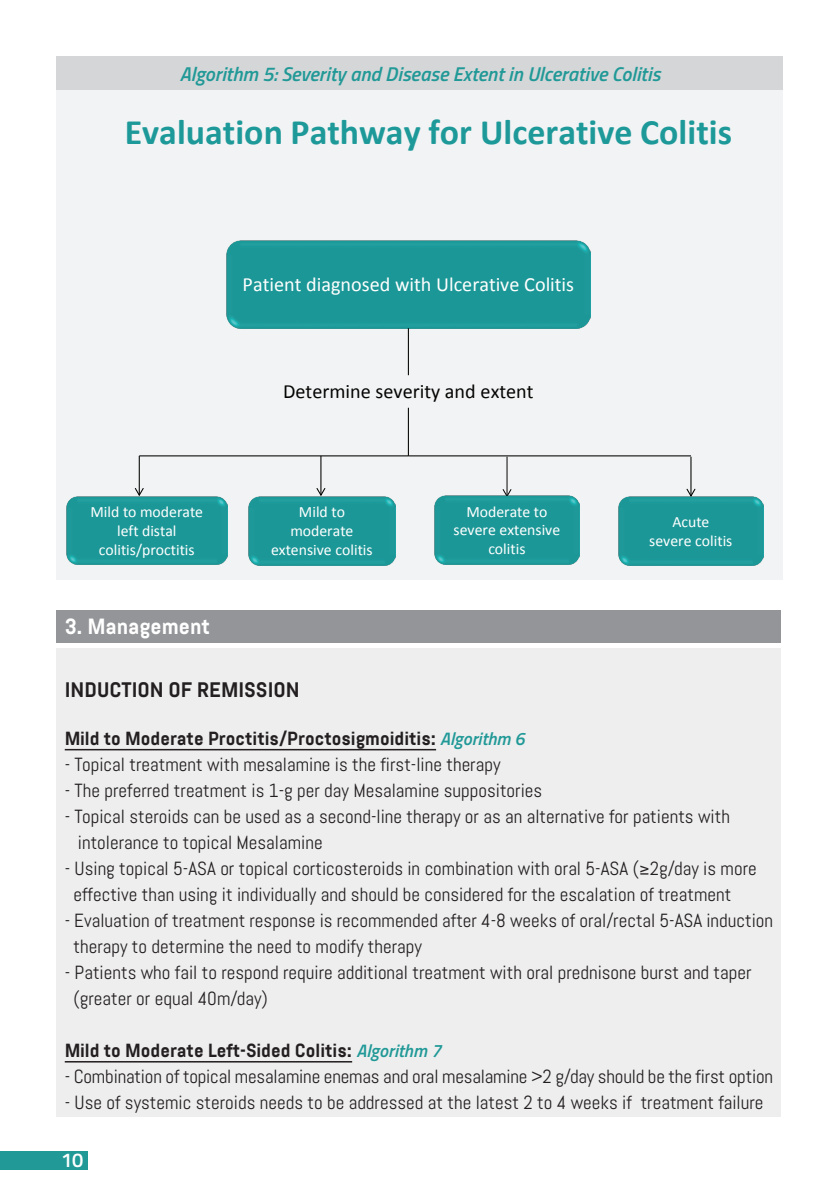
<style>
.page{position:relative;width:840px;height:1191px;background:#fff}
.page>*{position:absolute;margin:0;border:0;box-sizing:border-box;transform-origin:0 0}
.t1{font:700 35.8px "Calibri";color:#1e9999}
.t2{font:700 22px "Abel Pro";color:#fff}
.t3{font:700 21px "Abel Pro";color:#231f20}
.t4{font:20.2px "Calibri";color:#fff}
.t5{font:20.2px "Calibri";color:#040503}
.t6{font:italic 600 20px "Titillium";color:#219997}
.t7{font:600 20px "Titillium";color:#fff}
.t8{font:19px/26px "Abel";color:#231f20}
.t9{font:700 19px "Abel Pro";color:#231f20}
.t10{font:15.8px/18.8px "Calibri";color:#fff;text-align:center}
.s1{font-family:"Titillium";font-weight:600;font-style:italic;font-size:18px;color:#219997}
.s2{font-family:"Titillium"}
</style>
<div class="page">
<div style="left:0;top:1151px;width:88px;height:18px;background:#219997"></div>
<div style="left:57px;top:62px;width:725px;height:518px;background:#f2f3f4"></div>
<div style="left:57px;top:610px;width:723px;height:32px;background:#939598"></div>
<div style="left:57px;top:648px;width:723px;height:469px;background:#eeeeef"></div>
<hr style="left:65px;top:749px;width:371px;height:1px;background:#231f20">
<hr style="left:65px;top:1061px;width:287px;height:1px;background:#231f20">
<div style="left:226px;top:240px;width:364px;height:88px;background:#1c9797"></div>
<hr style="left:407px;top:328px;width:1px;height:47px;background:#040503">
<hr style="left:407px;top:408px;width:1px;height:48px;background:#040503">
<hr style="left:139px;top:455px;width:269px;height:1px;background:#040503">
<hr style="left:408px;top:455px;width:282px;height:1px;background:#040503">
<hr style="left:139px;top:456px;width:1px;height:39px;background:#040503">
<svg style="left:134px;top:487px;width:10px;height:9px"></svg>
<hr style="left:320px;top:456px;width:1px;height:39px;background:#040503">
<svg style="left:316px;top:487px;width:10px;height:9px"></svg>
<hr style="left:506px;top:457px;width:1px;height:39px;background:#040503">
<svg style="left:501px;top:488px;width:10px;height:8px"></svg>
<hr style="left:690px;top:457px;width:1px;height:39px;background:#040503">
<svg style="left:686px;top:488px;width:10px;height:8px"></svg>
<div style="left:248px;top:496px;width:147px;height:69px;background:#1c9797"></div>
<div style="left:67px;top:496px;width:160px;height:68px;background:#1c9797"></div>
<div style="left:434px;top:496px;width:145px;height:68px;background:#1c9797"></div>
<div style="left:618px;top:496px;width:145px;height:69px;background:#1c9797"></div>
<div style="left:57px;top:57px;width:725px;height:33px;background:#d5d6d8"></div>
<p class="t6" style="left:179px;top:59px;width:482px">Algorithm 5: Severity and Disease Extent in Ulcerative Colitis</p>
<h1 class="t1" style="left:125px;top:110px;width:608px">Evaluation Pathway for Ulcerative Colitis</h1>
<p class="t4" style="left:242px;top:272px;width:332px">Patient diagnosed with Ulcerative Colitis</p>
<p class="t5" style="left:283px;top:379px;width:252px">Determine severity and extent</p>
<p class="t10" style="left:90px;top:501px;width:114px">Mild to moderate left distal colitis/proctitis</p>
<p class="t10" style="left:453px;top:501px;width:108px">Moderate to severe extensive colitis</p>
<p class="t10" style="left:649px;top:511px;width:85px">Acute severe colitis</p>
<p class="t10" style="left:271px;top:502px;width:103px">Mild to moderate extensive colitis</p>
<p class="t2" style="left:65px;top:611px;width:147px">3. Management</p>
<p class="t3" style="left:65px;top:675px;width:236px">INDUCTION OF REMISSION</p>
<p class="t9" style="left:65px;top:725px;width:461px">Mild to Moderate Proctitis/Proctosigmoiditis: <span class="s1">Algorithm 6</span></p>
<p class="t8" style="left:65px;top:751px;width:437px">- Topical treatment with mesalamine is the first-line therapy</p>
<p class="t8" style="left:65px;top:777px;width:478px">- The preferred treatment is 1-g per day Mesalamine suppositories</p>
<p class="t8" style="left:78px;top:803px;width:653px;text-indent:-13px">- Topical steroids can be used as a second-line therapy or as an alternative for patients with intolerance to topical Mesalamine</p>
<p class="t8" style="left:73px;top:855px;width:684px;text-indent:-9px">- Using topical 5-ASA or topical corticosteroids in combination with oral 5-ASA (<span class="s2">≥</span>2g/day is more effective than using it individually and should be considered for the escalation of treatment</p>
<p class="t8" style="left:73px;top:907px;width:700px;text-indent:-9px">- Evaluation of treatment response is recommended after 4-8 weeks of oral/rectal 5-ASA induction therapy to determine the need to modify therapy</p>
<p class="t8" style="left:73px;top:959px;width:679px;text-indent:-9px">- Patients who fail to respond require additional treatment with oral prednisone burst and taper (greater or equal 40m/day)</p>
<p class="t9" style="left:65px;top:1037px;width:377px">Mild to Moderate Left-Sided Colitis: <span class="s1">Algorithm 7</span></p>
<p class="t8" style="left:65px;top:1063px;width:709px">- Combination of topical mesalamine enemas and oral mesalamine &gt;2 g/day should be the first option</p>
<p class="t8" style="left:65px;top:1089px;width:700px">- Use of systemic steroids needs to be addressed at the latest 2 to 4 weeks if treatment failure</p>
<p class="t7" style="left:61px;top:1145px;width:24px">10</p>
</div>
